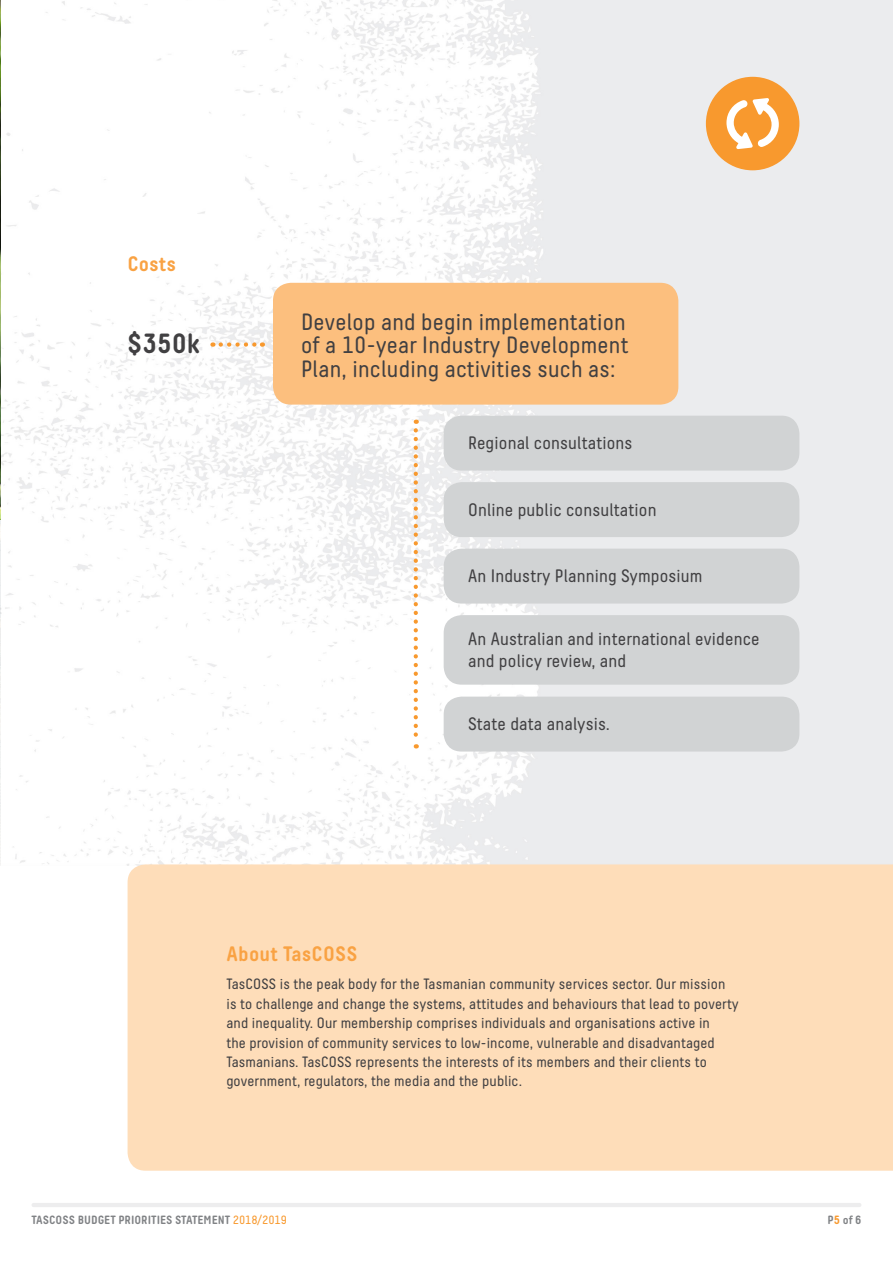
<style>
.page{position:relative;width:893px;height:1263px;background:#fff}
.page>*{position:absolute;margin:0;border:0;box-sizing:border-box;transform-origin:0 0}
.Body_Regular_No_Iden{font:700 27.75px "Decima Round A";color:#414042}
.Body_Regular_No_Iden-2{font:23.55px/23.5px "Decima Round A";letter-spacing:.01em;color:#414042;text-align:justify}
.Subheader{font:700 20.85px "Decima Round A";letter-spacing:.01em;color:#f9a243}
.Body_Light{font:700 20.85px "Decima Round A";color:#f9a243}
.Body_Regular_No_Iden-3{font:18px/22.2px "Decima Round A";letter-spacing:.01em;color:#414042}
.Body_Regular{font:15px/19.5px "Decima Round A";letter-spacing:.01em;color:#414042}
.t1{font:700 12px "Decima Round A";color:#808285}
.s1{font-weight:400;color:#f8992e}
.s2{color:#f8992e}
</style>
<div class="page">
<img style="left:1px;top:0;width:892px;height:865px">
<div style="left:128px;top:864px;width:765px;height:307px;background:#feddb9"></div>
<hr style="left:34px;top:1203px;width:825px;height:4px;background:#ededee">
<div style="left:706px;top:77px;width:93px;height:93px;background:#f8992e;border-radius:50%"></div>
<svg style="left:726px;top:98px;width:53px;height:51px"></svg>
<img style="left:0;top:0;width:1px;height:520px">
<div style="left:444px;top:416px;width:355px;height:55px;background:#d1d3d4;border-radius:18px"></div>
<div style="left:444px;top:549px;width:355px;height:54px;background:#d1d3d4;border-radius:18px"></div>
<div style="left:444px;top:482px;width:355px;height:55px;background:#d1d3d4;border-radius:18px"></div>
<div style="left:444px;top:615px;width:355px;height:70px;background:#d1d3d4;border-radius:18px"></div>
<div style="left:444px;top:697px;width:355px;height:54px;background:#d1d3d4;border-radius:18px"></div>
<svg style="left:221px;top:342px;width:42px;height:5px"></svg>
<svg style="left:414px;top:430px;width:4px;height:318px"></svg>
<div style="left:273px;top:283px;width:405px;height:122px;background:#fcbf7e;border-radius:18px"></div>
<p class="Body_Light" style="left:128px;top:251px;width:50px">Costs</p>
<p class="Body_Regular_No_Iden" style="left:128px;top:327px;width:74px">$350k</p>
<p class="Body_Regular_No_Iden-2" style="left:301px;top:310px;width:329px">Develop and begin implementation of a 10-year Industry Development Plan, including activities such as:</p>
<p class="Body_Regular_No_Iden-3" style="left:468px;top:432px;width:166px">Regional consultations</p>
<p class="Body_Regular_No_Iden-3" style="left:468px;top:499px;width:190px">Online public consultation</p>
<p class="Body_Regular_No_Iden-3" style="left:468px;top:565px;width:236px">An Industry Planning Symposium</p>
<p class="Body_Regular_No_Iden-3" style="left:468px;top:627px;width:293px">An Australian and international evidence and policy review, and</p>
<p class="Body_Regular_No_Iden-3" style="left:468px;top:712px;width:143px">State data analysis.</p>
<p class="Subheader" style="left:226px;top:942px;width:133px">About TasCOSS</p>
<p class="Body_Regular" style="left:226px;top:974px;width:514px">TasCOSS is the peak body for the Tasmanian community services sector. Our mission is to challenge and change the systems, attitudes and behaviours that lead to poverty and inequality. Our membership comprises individuals and organisations active in<br>the provision of community services to low-income, vulnerable and disadvantaged Tasmanians. TasCOSS represents the interests of its members and their clients to government, regulators, the media and the public.</p>
<p class="t1" style="left:31px;top:1213px;width:257px">TASCOSS BUDGET PRIORITIES STATEMENT <span class="s1">2018/2019</span></p>
<p class="t1" style="left:828px;top:1213px;width:35px">P<span class="s2">5</span> of 6</p>
</div>
